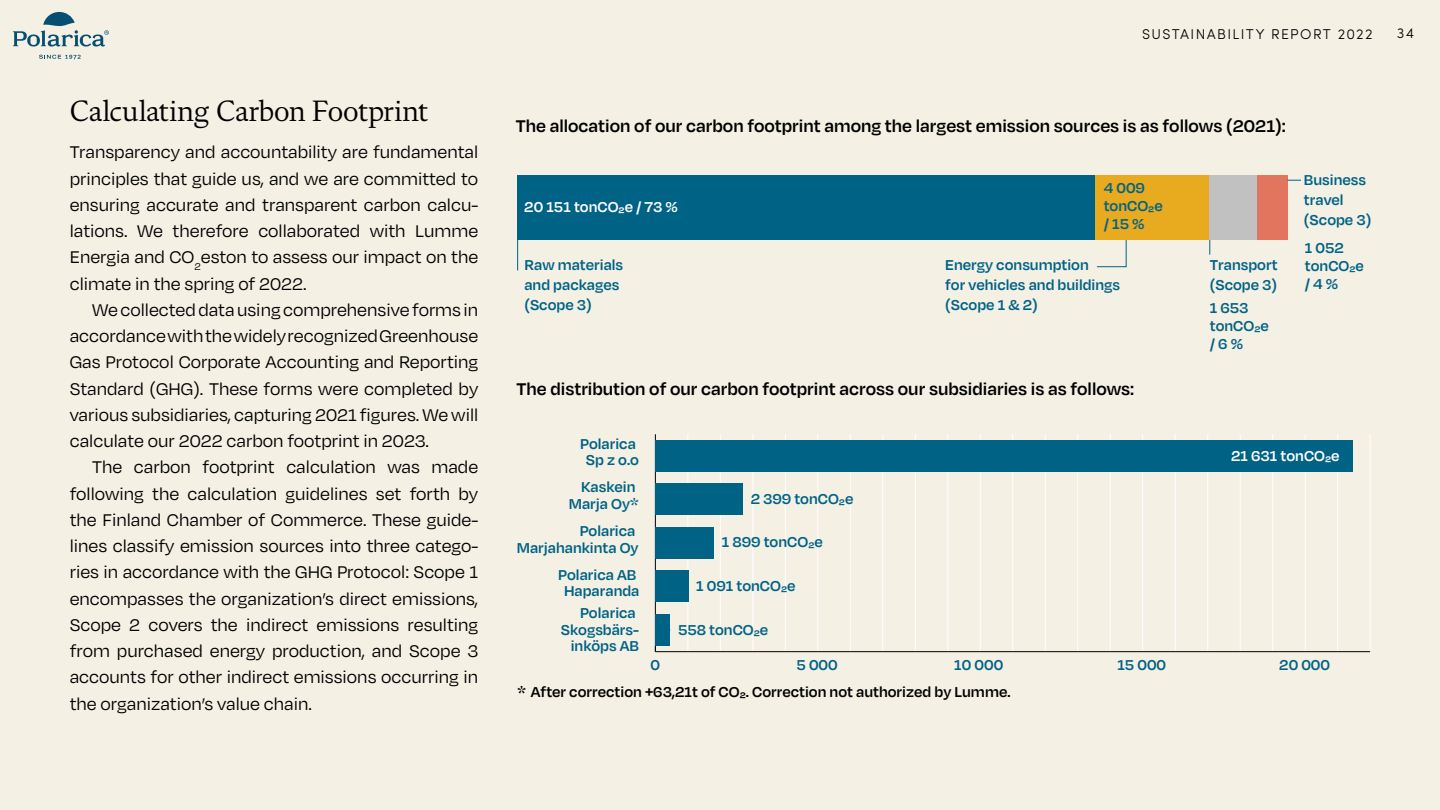
<style>
.page{position:relative;width:1440px;height:810px;background:#f4f0e4}
.page>*{position:absolute;margin:0;border:0;box-sizing:border-box;transform-origin:0 0}
.t1{font:30px "Flecha S";letter-spacing:-.005em;color:#000}
.p_sis{font:19.5px/26.2px "Degular";color:#000;text-align:justify}
.t2{font:600 19.5px "Degular";color:#000}
.t3{font:600 16.5px/19.8px "Degular";color:#006285}
.t4{font:600 16.5px "Degular";color:#000}
.t5{font:600 16.5px "Degular";color:#fff}
.t6{font:300 14.25px "Sofia Pro";letter-spacing:.09em;color:#000}
</style>
<div class="page">
<svg style="left:39px;top:55px;width:42px;height:4px"></svg>
<svg style="left:13px;top:12px;width:96px;height:35px"></svg>
<hr style="left:817px;top:434px;width:1px;height:218px;background:#fff">
<hr style="left:687px;top:434px;width:1px;height:218px;background:#fff">
<hr style="left:720px;top:434px;width:1px;height:218px;background:#fff">
<hr style="left:752px;top:434px;width:1px;height:218px;background:#fff">
<hr style="left:785px;top:434px;width:1px;height:218px;background:#fff">
<hr style="left:850px;top:434px;width:1px;height:218px;background:#fff">
<hr style="left:882px;top:434px;width:1px;height:218px;background:#fff">
<hr style="left:915px;top:434px;width:1px;height:218px;background:#fff">
<hr style="left:947px;top:434px;width:1px;height:218px;background:#fff">
<hr style="left:1012px;top:434px;width:1px;height:218px;background:#fff">
<hr style="left:1045px;top:434px;width:1px;height:218px;background:#fff">
<hr style="left:1077px;top:434px;width:1px;height:218px;background:#fff">
<hr style="left:1110px;top:434px;width:1px;height:218px;background:#fff">
<hr style="left:1175px;top:434px;width:1px;height:218px;background:#fff">
<hr style="left:1207px;top:434px;width:1px;height:218px;background:#fff">
<hr style="left:1240px;top:434px;width:1px;height:218px;background:#fff">
<hr style="left:1272px;top:434px;width:1px;height:218px;background:#fff">
<hr style="left:980px;top:434px;width:1px;height:218px;background:#fff">
<hr style="left:1142px;top:434px;width:1px;height:218px;background:#fff">
<hr style="left:1370px;top:434px;width:1px;height:218px;background:#fff">
<hr style="left:1337px;top:434px;width:1px;height:218px;background:#fff">
<hr style="left:1305px;top:434px;width:1px;height:218px;background:#fff">
<hr style="left:655px;top:651px;width:715px;height:1px;background:#000">
<hr style="left:655px;top:434px;width:1px;height:218px;background:#000">
<div style="left:655px;top:440px;width:698px;height:32px;background:#006285"></div>
<div style="left:655px;top:484px;width:88px;height:31px;background:#006285"></div>
<div style="left:655px;top:527px;width:59px;height:32px;background:#006285"></div>
<div style="left:655px;top:571px;width:34px;height:31px;background:#006285"></div>
<div style="left:655px;top:614px;width:15px;height:32px;background:#006285"></div>
<svg style="left:1096px;top:240px;width:31px;height:27px"></svg>
<svg style="left:1209px;top:240px;width:1px;height:15px"></svg>
<div style="left:517px;top:175px;width:578px;height:65px;background:#006285"></div>
<div style="left:1095px;top:175px;width:115px;height:65px;background:#e8aa1e"></div>
<div style="left:1210px;top:175px;width:47px;height:65px;background:#c1c1c1"></div>
<div style="left:1257px;top:175px;width:30px;height:65px;background:#e1755d"></div>
<hr style="left:517px;top:239px;width:1px;height:31px;background:#006285">
<svg style="left:1287px;top:180px;width:14px;height:1px"></svg>
<p class="t1" style="left:70px;top:94px;width:360px">Calculating Carbon Footprint</p>
<p class="p_sis" style="left:70px;top:138px;width:410px">Transparency and accountability are fundamental principles that guide us, and we are committed to ensuring accurate and transparent carbon calcu&shy;lations. We therefore collaborated with Lumme Energia and CO<sub>2</sub>eston to assess our impact on the climate in the spring of 2022.</p>
<p class="p_sis" style="left:70px;top:296px;width:410px;text-indent:22px">We collected data using comprehensive forms in accordance with the widely recognized Greenhouse Gas Protocol Corporate Accounting and Reporting Standard (GHG). These forms were completed by various subsidiaries, capturing 2021 figures. We will calculate our 2022 carbon footprint in 2023.</p>
<p class="p_sis" style="left:70px;top:453px;width:410px;text-indent:22px">The carbon footprint calculation was made following the calculation guidelines set forth by the Finland Chamber of Commerce. These guide&shy;lines classify emission sources into three catego&shy;ries in accordance with the GHG Protocol: Scope 1 encompasses the organization’s direct emissions, Scope 2 covers the indirect emissions resulting from purchased energy production, and Scope 3 accounts for other indirect emissions occurring in the organization’s value chain.</p>
<p class="t6" style="left:1142px;top:23px;width:232px">SUSTAINABILITY REPORT 2022</p>
<p class="t6" style="left:1397px;top:23px;width:19px">34</p>
<p class="t2" style="left:516px;top:114px;width:772px">The allocation of our carbon footprint among the largest emission sources is as follows (2021):</p>
<p class="t5" style="left:524px;top:197px;width:155px">20 151 tonCO2e / 73 %</p>
<p class="t3" style="left:524px;top:255px;width:100px">Raw materials and packages (Scope 3)</p>
<p class="t3" style="left:1104px;top:178px;width:61px;line-height:18px">4 009 tonCO2e / 15 %</p>
<p class="t3" style="left:945px;top:255px;width:176px">Energy consumption<br>for vehicles and buildings (Scope 1 &amp; 2)</p>
<p class="t2" style="left:517px;top:376px;width:619px">The distribution of our carbon footprint across our subsidiaries is as follows:</p>
<p class="t3" style="left:1210px;top:254px;width:69px">Transport (Scope 3)</p>
<p class="t3" style="left:1210px;top:298px;width:61px;line-height:18px">1 653 tonCO2e / 6 %</p>
<p class="t3" style="left:1304px;top:170px;width:69px">Business travel (Scope 3)</p>
<p class="t3" style="left:1305px;top:238px;width:61px;line-height:18px">1 052 tonCO2e / 4 %</p>
<p class="t3" style="left:580px;top:434px;width:60px;line-height:16.5px;text-align:center">Polarica<br>Sp z o.o</p>
<p class="t3" style="left:569px;top:478px;width:71px;line-height:16.5px;text-align:center">Kaskein<br>Marja Oy*</p>
<p class="t3" style="left:517px;top:522px;width:123px;line-height:16.5px;text-align:right">Polarica<br>Marjahankinta Oy</p>
<p class="t3" style="left:558px;top:566px;width:83px;line-height:16.5px;text-align:center">Polarica AB<br>Haparanda</p>
<p class="t3" style="left:561px;top:604px;width:80px;line-height:16.5px;text-align:right">Polarica<br>Skogsbärs&shy;inköps AB</p>
<p class="t3" style="left:751px;top:488px;width:104px">2 399 tonCO2e</p>
<p class="t3" style="left:722px;top:531px;width:102px">1 899 tonCO2e</p>
<p class="t3" style="left:696px;top:575px;width:101px">1 091 tonCO2e</p>
<p class="t3" style="left:678px;top:619px;width:92px">558 tonCO2e</p>
<p class="t5" style="left:1231px;top:446px;width:110px">21 631 tonCO2e</p>
<p class="t3" style="left:651px;top:655px;width:11px">0</p>
<p class="t3" style="left:797px;top:655px;width:43px">5 000</p>
<p class="t3" style="left:954px;top:655px;width:50px">10 000</p>
<p class="t3" style="left:1117px;top:655px;width:50px">15 000</p>
<p class="t3" style="left:1279px;top:655px;width:52px">20 000</p>
<p class="t4" style="left:517px;top:681px;width:495px">* After correction +63,21t of CO2. Correction not authorized by Lumme.</p>
</div>
